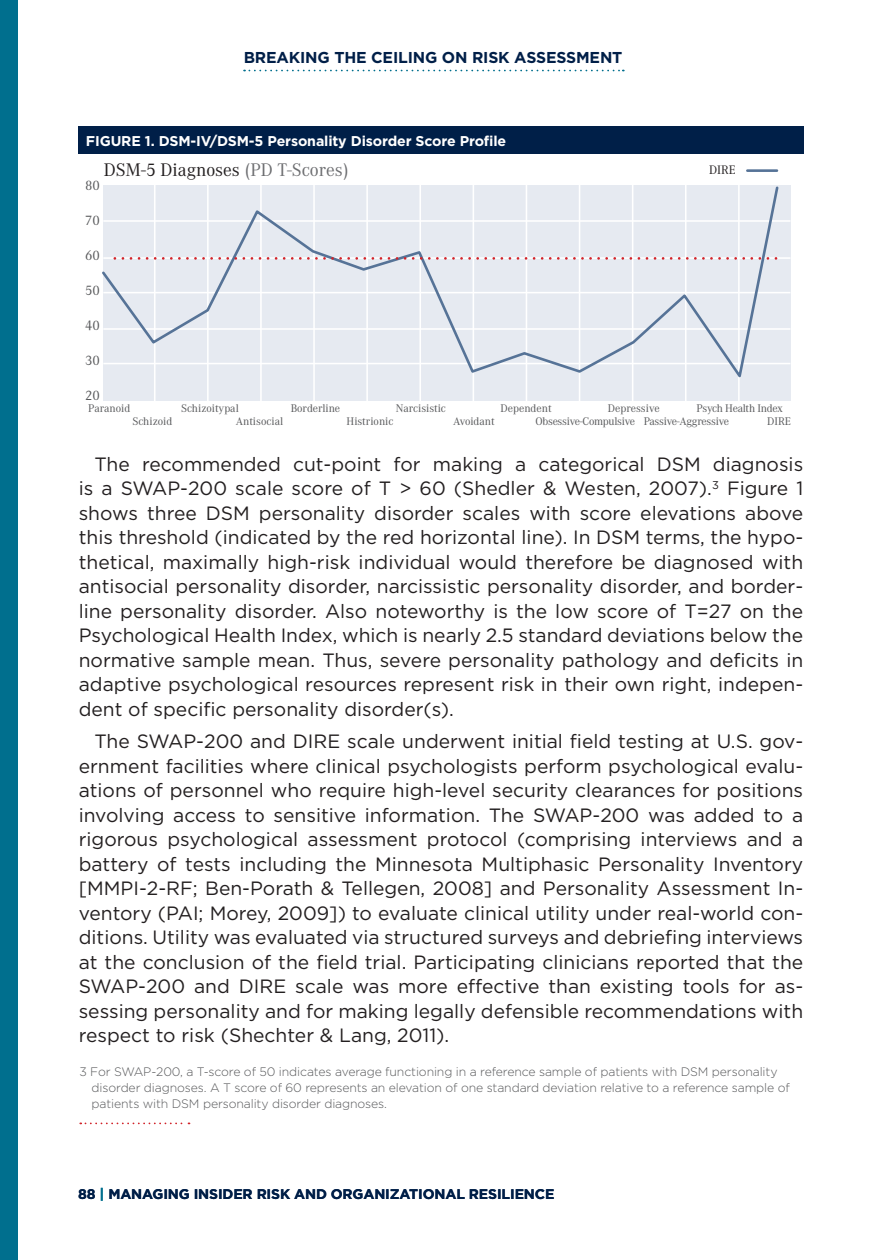
<style>
.page{position:relative;width:882px;height:1260px;background:#fff}
.page>*{position:absolute;margin:0;border:0;box-sizing:border-box;transform-origin:0 0}
.t1{font:19.25px/24.5px "Gotham";color:#231f20;text-align:justify}
.t2{font:18.9px "Corporate A Pro";color:#231f20}
.t3{font:700 15.75px "Gotham";letter-spacing:-.01em;color:#001f48}
.t4{font:700 14.17px "Gotham";letter-spacing:-.01em;color:#fff}
.t5{font:14.17px "Corporate A Pro";color:#57585a}
.t6{font:700 14px "Gotham";letter-spacing:-.01em;color:#001f48}
.t7{font:12.78px "Corporate A Pro";color:#231f20}
.t8{font:300 12.25px/15.8px "Gotham";letter-spacing:-.01em;color:#57585a}
.t9{font:11.55px "Corporate A Pro";color:#57585a}
.t10{font:11.55px "Corporate A Pro";letter-spacing:-.025em;color:#57585a}
.s1{color:#6c6d70}
.s2{color:#006f8e}
</style>
<div class="page">
<svg style="left:244px;top:70px;width:380px;height:1px"></svg>
<svg style="left:80px;top:1123px;width:110px;height:1px"></svg>
<div style="left:0;top:0;width:18px;height:1260px;background:#006f8e"></div>
<div style="left:78px;top:126px;width:725px;height:27px;background:#001f48"></div>
<div style="left:103px;top:185px;width:687px;height:216px;background:#e6eaf1"></div>
<hr style="left:103px;top:363px;width:687px;height:1px;background:#fff">
<hr style="left:103px;top:292px;width:687px;height:1px;background:#fff">
<hr style="left:103px;top:220px;width:687px;height:2px;background:#fff">
<hr style="left:103px;top:328px;width:687px;height:2px;background:#fff">
<hr style="left:103px;top:257px;width:687px;height:2px;background:#fff">
<hr style="left:154px;top:182px;width:2px;height:219px;background:#fff">
<hr style="left:526px;top:182px;width:1px;height:219px;background:#fff">
<hr style="left:366px;top:182px;width:2px;height:219px;background:#fff">
<hr style="left:738px;top:182px;width:2px;height:219px;background:#fff">
<hr style="left:260px;top:182px;width:2px;height:219px;background:#fff">
<hr style="left:632px;top:182px;width:1px;height:219px;background:#fff">
<hr style="left:473px;top:182px;width:1px;height:219px;background:#fff">
<hr style="left:207px;top:182px;width:2px;height:219px;background:#fff">
<hr style="left:579px;top:182px;width:1px;height:219px;background:#fff">
<hr style="left:419px;top:182px;width:2px;height:219px;background:#fff">
<hr style="left:313px;top:182px;width:2px;height:219px;background:#fff">
<hr style="left:685px;top:182px;width:2px;height:219px;background:#fff">
<svg style="left:102px;top:185px;width:677px;height:198px"></svg>
<svg style="left:115px;top:257px;width:664px;height:3px"></svg>
<hr style="left:747px;top:169px;width:30px;height:3px;background:#567397">
<p class="t3" style="left:244px;top:47px;width:380px">BREAKING THE CEILING ON RISK ASSESSMENT</p>
<p class="t4" style="left:86px;top:132px;width:422px">FIGURE 1. DSM-IV/DSM-5 Personality Disorder Score Profile</p>
<p class="t2" style="left:104px;top:157px;width:246px">DSM-5 Diagnoses <span class="s1">(PD T-Scores)</span></p>
<p class="t7" style="left:709px;top:162px;width:28px">DIRE</p>
<p class="t5" style="left:85px;top:176px;width:16px">80</p>
<p class="t5" style="left:85px;top:211px;width:16px">70</p>
<p class="t5" style="left:85px;top:246px;width:16px">60</p>
<p class="t5" style="left:85px;top:281px;width:16px">50</p>
<p class="t5" style="left:85px;top:316px;width:16px">40</p>
<p class="t5" style="left:85px;top:350px;width:16px">30</p>
<p class="t5" style="left:85px;top:385px;width:16px">20</p>
<p class="t9" style="left:88px;top:401px;width:43px">Paranoid</p>
<p class="t9" style="left:181px;top:401px;width:59px">Schizoitypal</p>
<p class="t9" style="left:291px;top:401px;width:51px">Borderline</p>
<p class="t9" style="left:396px;top:401px;width:51px">Narcisistic</p>
<p class="t9" style="left:501px;top:401px;width:53px">Dependent</p>
<p class="t9" style="left:608px;top:401px;width:53px">Depressive</p>
<p class="t10" style="left:696px;top:401px;width:88px">Psych Health Index</p>
<p class="t9" style="left:133px;top:413px;width:41px">Schizoid</p>
<p class="t9" style="left:236px;top:413px;width:49px">Antisocial</p>
<p class="t9" style="left:347px;top:413px;width:48px">Histrionic</p>
<p class="t9" style="left:453px;top:413px;width:43px">Avoidant</p>
<p class="t10" style="left:536px;top:413px;width:195px">Obsessive-Compulsive Passive-Aggressive</p>
<p class="t9" style="left:767px;top:413px;width:25px">DIRE</p>
<p class="t1" style="left:79px;top:451px;width:726px;text-indent:16px">The recommended cut-point for making a categorical DSM diagnosis is a SWAP-200 scale score of T &gt; 60 (Shedler &amp; Westen, 2007).<sup>3</sup> Figure 1 shows three DSM personality disorder scales with score elevations above this threshold (indicated by the red horizontal line). In DSM terms, the hypo&shy;thetical, maximally high-risk individual would therefore be diagnosed with antisocial personality disorder, narcissistic personality disorder, and border&shy;line personality disorder. Also noteworthy is the low score of T=27 on the Psychological Health Index, which is nearly 2.5 standard deviations below the normative sample mean. Thus, severe personality pathology and deficits in adaptive psychological resources represent risk in their own right, indepen&shy;dent of specific personality disorder(s).</p>
<p class="t1" style="left:79px;top:729px;width:726px;text-indent:16px">The SWAP-200 and DIRE scale underwent initial field testing at U.S. gov&shy;ernment facilities where clinical psychologists perform psychological evalu&shy;ations of personnel who require high-level security clearances for positions involving access to sensitive information. The SWAP-200 was added to a rigorous psychological assessment protocol (comprising interviews and a battery of tests including the Minnesota Multiphasic Personality Inventory [MMPI-2-RF; Ben-Porath &amp; Tellegen, 2008] and Personality Assessment In&shy;ventory (PAI; Morey, 2009]) to evaluate clinical utility under real-world con&shy;ditions. Utility was evaluated via structured surveys and debriefing interviews at the conclusion of the field trial. Participating clinicians reported that the SWAP-200 and DIRE scale was more effective than existing tools for as&shy;sessing personality and for making legally defensible recommendations with respect to risk (Shechter &amp; Lang, 2011).</p>
<p class="t8" style="left:92px;top:1064px;width:700px;text-indent:-12px">3 For SWAP-200, a T-score of 50 indicates average functioning in a reference sample of patients with DSM personality disorder diagnoses. A T score of 60 represents an elevation of one standard deviation relative to a reference sample of patients with DSM personality disorder diagnoses.</p>
<p class="t6" style="left:78px;top:1185px;width:478px">88 <span class="s2">|</span> MANAGING INSIDER RISK AND ORGANIZATIONAL RESILIENCE</p>
</div>
